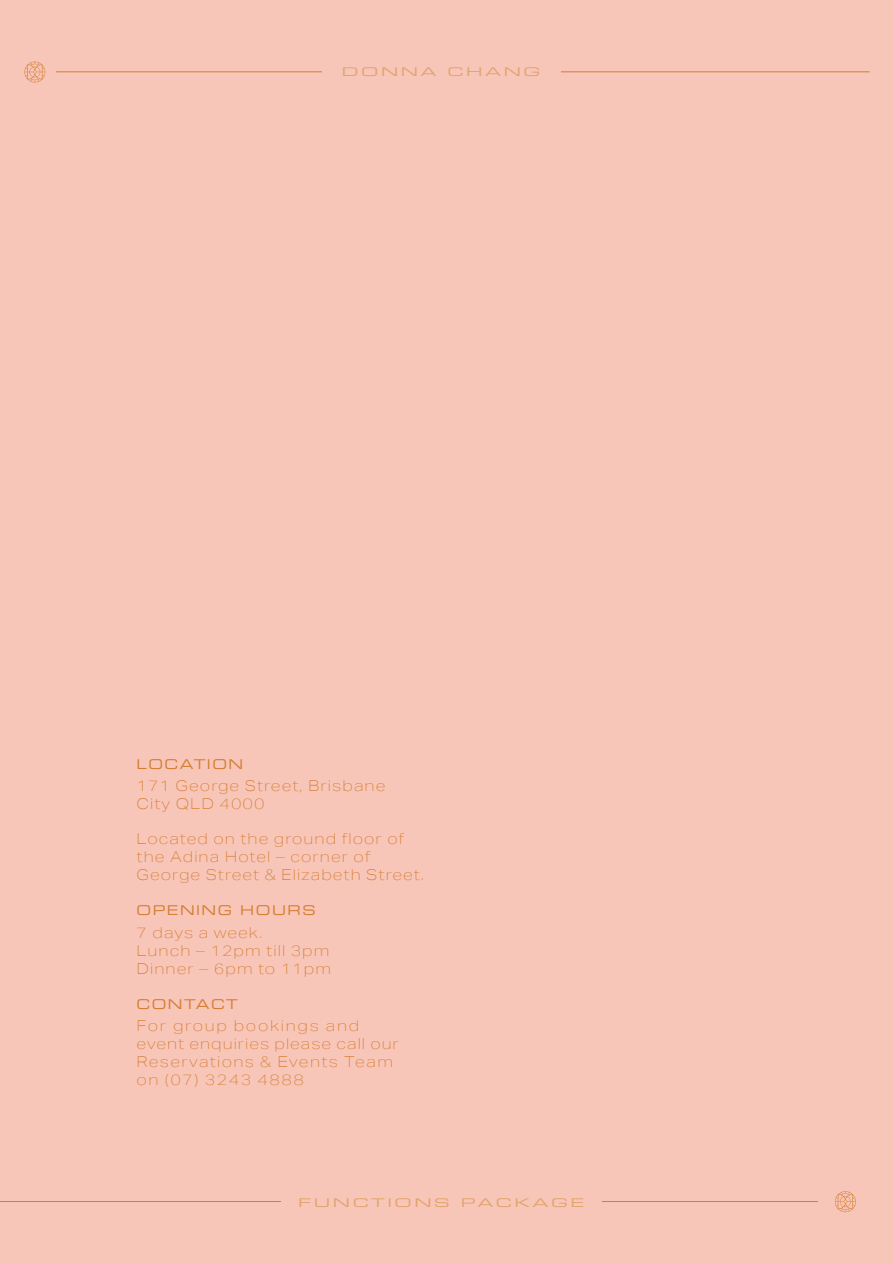
<style>
.page{position:relative;width:893px;height:1263px;background:#f8c6b8}
.page>*{position:absolute;margin:0;border:0;box-sizing:border-box;transform-origin:0 0}
.t1{font:100 15px/18px "Aktiv Grotesk Ex";letter-spacing:.07em;color:#d57d32}
.t2{font:100 15px/18px "Aktiv Grotesk Ex";letter-spacing:.09em;color:#d57d32}
.t3{font:13.5px "Eurostile LT Std Ex 2";letter-spacing:.11em;color:#d57d32}
.t4{font:12px "Eurostile LT Std Ex 2";letter-spacing:.155em;color:#e2a46f;scale:1.32 1}
.t5{font:11.25px "Eurostile LT Std Ex 2";letter-spacing:.155em;color:#e2a46f;scale:1.32 1}
</style>
<div class="page">
<svg style="left:835px;top:1191px;width:21px;height:21px"></svg>
<hr style="left:0;top:1201px;width:818px;height:1px;background:#d57d32">
<svg style="left:24px;top:61px;width:21px;height:22px"></svg>
<hr style="left:56px;top:72px;width:814px;height:1px;background:#d57d32">
<div style="left:322px;top:67px;width:238px;height:12px;background:#f8c6b8"></div>
<div style="left:281px;top:1198px;width:320px;height:9px;background:#f8c6b8"></div>
<p class="t5" style="left:348px;top:64px;width:142px">DONNA CHANG</p>
<p class="t4" style="left:342px;top:64px;width:152px">DONNA CHANG</p>
<p class="t3" style="left:137px;top:755px;width:108px">LOCATION</p>
<p class="t1" style="left:137px;top:777px;width:250px">171 George Street, Brisbane<br>City QLD 4000</p>
<p class="t1" style="left:137px;top:830px;width:289px">Located on the ground floor of the Adina Hotel – corner of<br>George Street &amp; Elizabeth Street.</p>
<p class="t3" style="left:137px;top:901px;width:181px">OPENING HOURS</p>
<p class="t1" style="left:137px;top:923px;width:196px">7 days a week.<br>Lunch – 12pm till 3pm<br>Dinner – 6pm to 11pm</p>
<p class="t3" style="left:137px;top:995px;width:103px">CONTACT</p>
<p class="t2" style="left:137px;top:1017px;width:264px">For group bookings and event enquiries please call our<br>Reservations &amp; Events Team on (07) 3243 4888</p>
<p class="t4" style="left:298px;top:1194px;width:218px">FUNCTIONS PACKAGE</p>
</div>
